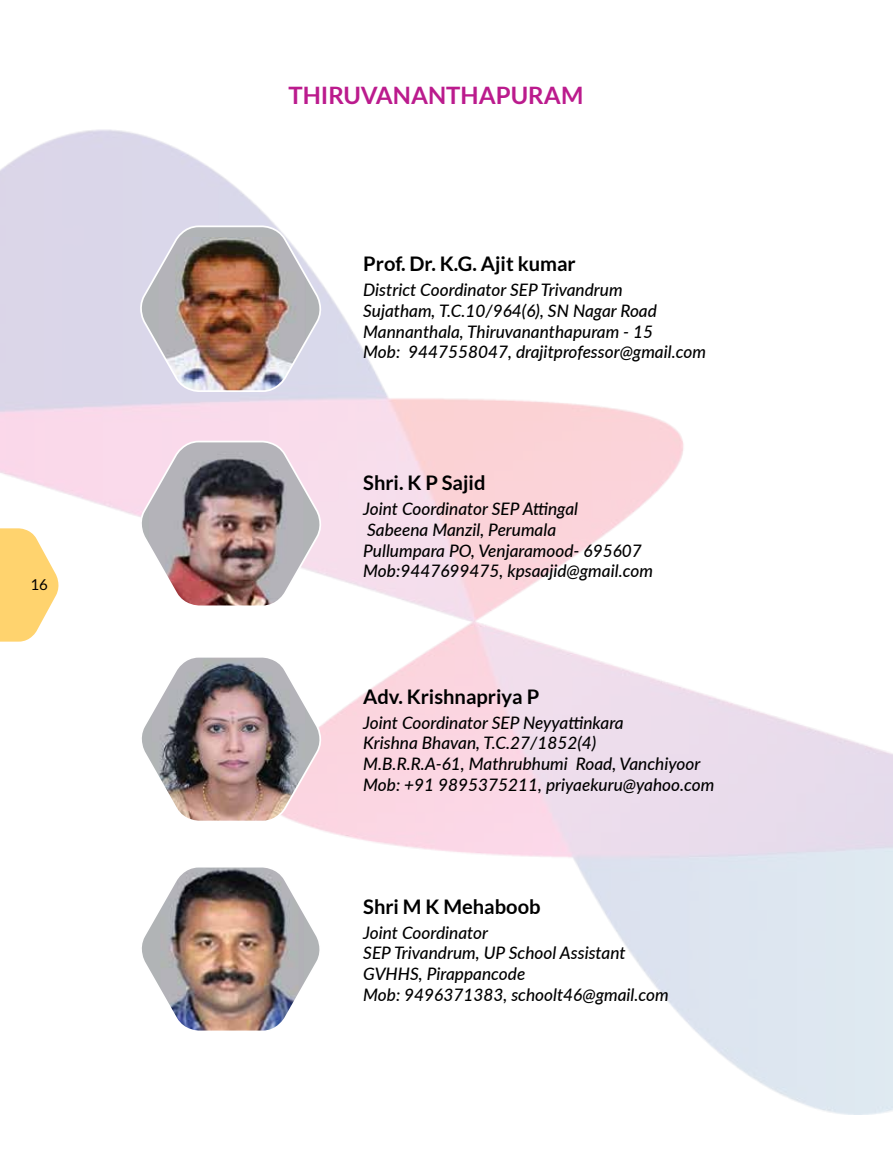
<style>
.page{position:relative;width:893px;height:1170px;background:#fff}
.page>*{position:absolute;margin:0;border:0;box-sizing:border-box;transform-origin:0 0}
.t1{font:700 24px "Lato";color:#bb1b8d}
.t2{font:700 20.1px "Lato";color:#000}
.t3{font:italic 500 17.25px/20.7px "Lato";color:#000}
.t4{font:15px "Lato";color:#000}
</style>
<div class="page">
<img style="left:134px;top:224px;width:193px;height:169px">
<img style="left:141px;top:657px;width:186px;height:166px">
<img style="left:134px;top:440px;width:193px;height:166px">
<img style="left:141px;top:867px;width:179px;height:164px">
<svg style="left:0;top:528px;width:59px;height:113px"></svg>
<p class="t4" style="left:31px;top:576px;width:19px">16</p>
<h1 class="t1" style="left:288px;top:82px;width:296px">THIRUVANANTHAPURAM</h1>
<p class="t2" style="left:363px;top:252px;width:214px">Prof. Dr. K.G. Ajit kumar</p>
<p class="t3" style="left:363px;top:279px;width:344px">District Coordinator SEP Trivandrum<br>Sujatham, T.C.10/964(6), SN Nagar Road Mannanthala, Thiruvananthapuram - 15<br>Mob: 9447558047, drajitprofessor@gmail.com</p>
<p class="t2" style="left:363px;top:471px;width:124px">Shri. K P Sajid</p>
<p class="t3" style="left:363px;top:497px;width:291px">Joint Coordinator SEP Attingal<br>Sabeena Manzil, Perumala<br>Pullumpara PO, Venjaramood- 695607<br>Mob:9447699475, kpsaajid@gmail.com</p>
<p class="t2" style="left:363px;top:685px;width:178px">Adv. Krishnapriya P</p>
<p class="t3" style="left:363px;top:711px;width:353px">Joint Coordinator SEP Neyyattinkara<br>Krishna Bhavan, T.C.27/1852(4)<br>M.B.R.R.A-61, Mathrubhumi Road, Vanchiyoor Mob: +91 9895375211, priyaekuru@yahoo.com</p>
<p class="t2" style="left:363px;top:894px;width:179px">Shri M K Mehaboob</p>
<p class="t3" style="left:363px;top:921px;width:307px">Joint Coordinator<br>SEP Trivandrum, UP School Assistant<br>GVHHS, Pirappancode<br>Mob: 9496371383, schoolt46@gmail.com</p>
</div>
